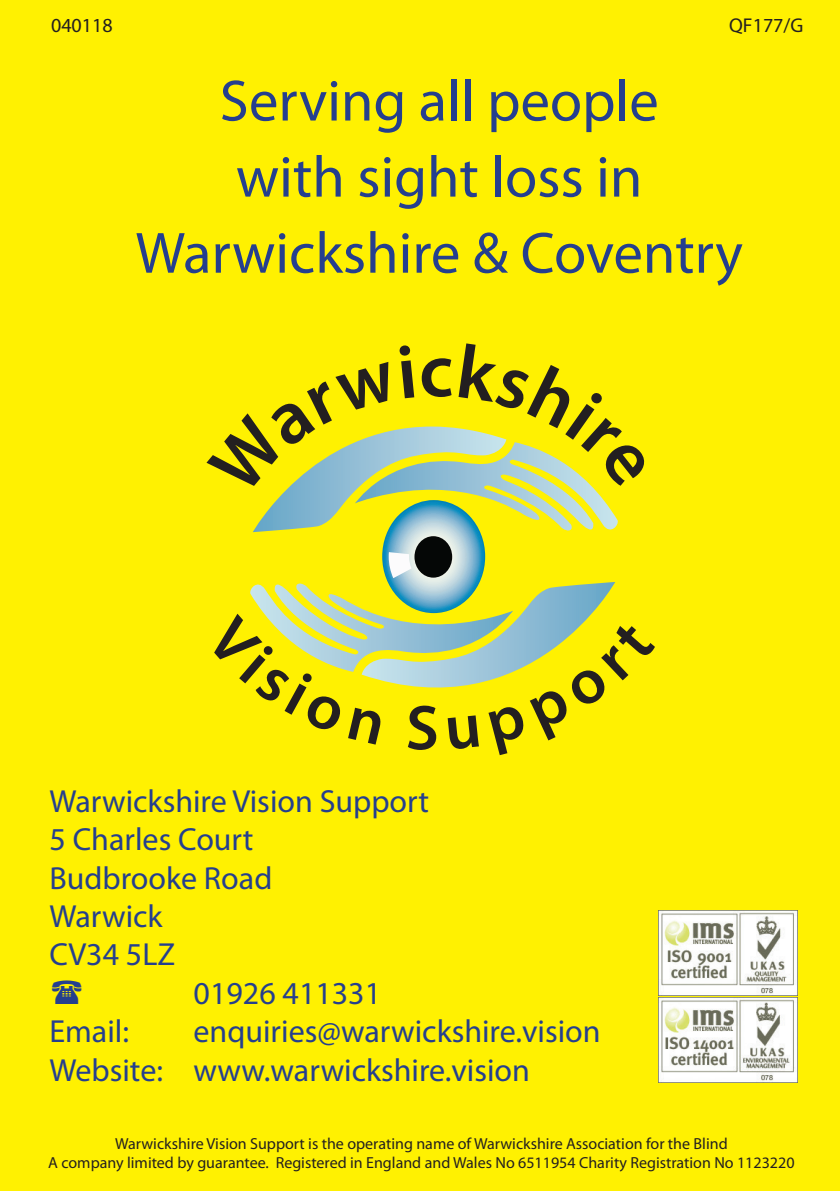
<style>
.page{position:relative;width:840px;height:1191px;background:#fff}
.page>*{position:absolute;margin:0;border:0;box-sizing:border-box;transform-origin:0 0}
.t1{font:58.6px/76px "Myriad Pro";color:#253f8e;text-align:center}
.t2{font:32px/38.4px "Myriad Pro";color:#253f8e}
.t3{font:20px "Myriad Pro";color:#231f20}
.t4{font:16px/19.2px "Myriad Pro";color:#231f20;text-align:center}
</style>
<div class="page">
<div style="left:0;top:0;width:839px;height:1191px;background:#fff101"></div>
<img style="left:658px;top:910px;width:139px;height:85px">
<img style="left:658px;top:997px;width:139px;height:86px">
<svg style="left:250px;top:426px;width:368px;height:262px"></svg>
<p class="t3" style="left:51px;top:13px;width:63px">040118</p>
<p class="t3" style="left:728px;top:13px;width:76px">QF177/G</p>
<h1 class="t1" style="left:135px;top:62px;width:608px">Serving all people<br>with sight loss in<br>Warwickshire &amp; Coventry</h1>
<h2 class="t2" style="left:49px;top:781px;width:381px">Warwickshire Vision Support</h2>
<h2 class="t2" style="left:49px;top:819px;width:205px">5 Charles Court</h2>
<h2 class="t2" style="left:49px;top:858px;width:224px">Budbrooke Road</h2>
<h2 class="t2" style="left:49px;top:896px;width:115px">Warwick</h2>
<h2 class="t2" style="left:49px;top:935px;width:127px">CV34 5LZ</h2>
<h2 class="t2" style="left:193px;top:973px;width:189px">01926 411331</h2>
<h2 class="t2" style="left:49px;top:1011px;width:81px">Email:</h2>
<h2 class="t2" style="left:49px;top:1011px;width:552px;text-indent:144px">enquiries@warwickshire.vision<br>Website: www.warwickshire.vision</h2>
<p class="t4" style="left:48px;top:1133px;width:747px">Warwickshire Vision Support is the operating name of Warwickshire Association for the Blind<br>A company limited by guarantee. Registered in England and Wales No 6511954 Charity Registration No 1123220</p>
</div>
